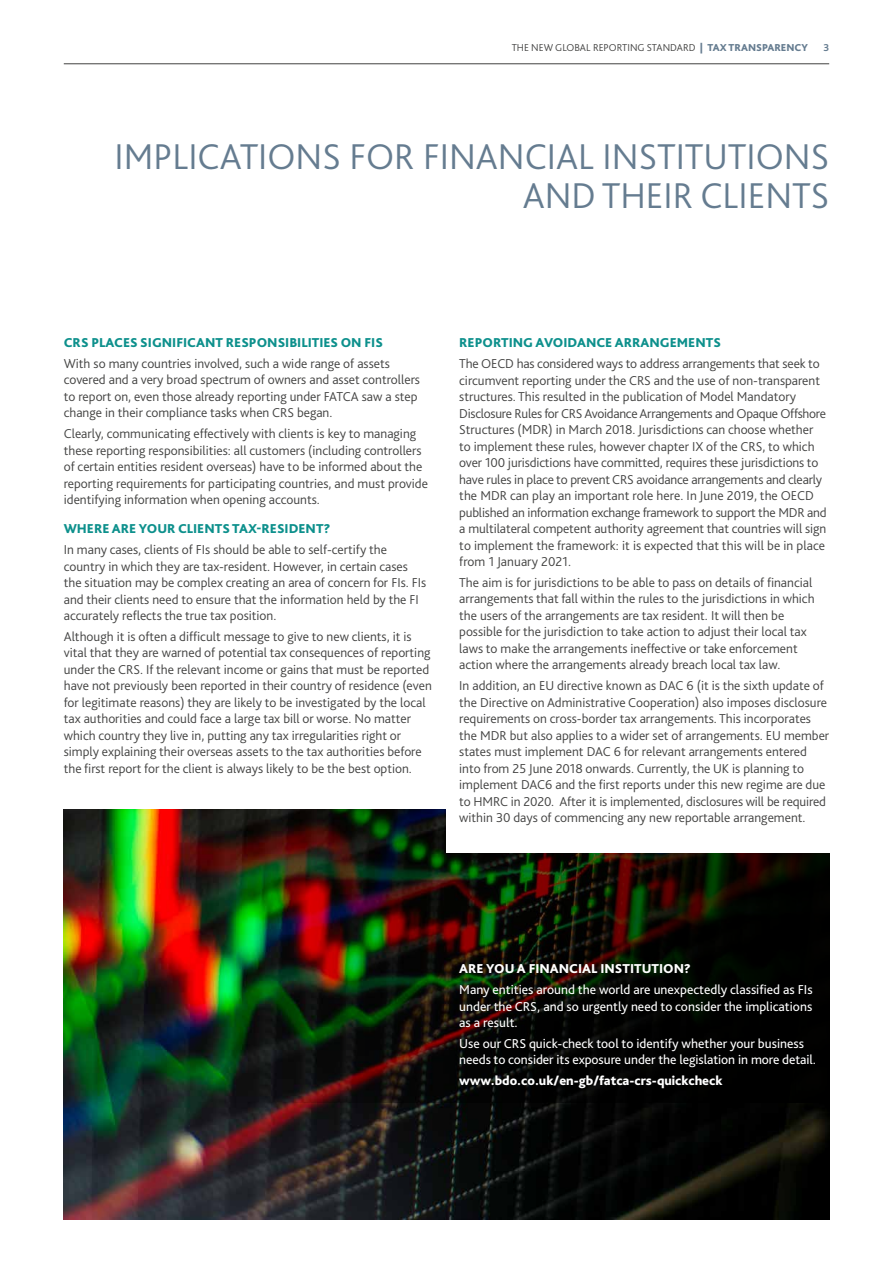
<style>
.page{position:relative;width:893px;height:1263px;background:#fff}
.page>*{position:absolute;margin:0;border:0;box-sizing:border-box;transform-origin:0 0}
.t1{font:300 37.5px/39px "Bliss Pro";color:#657c90;text-align:right}
.t2{font:300 13.5px/16.5px "Bliss Pro";color:#424241}
.t3{font:13.5px/16.5px "Bliss Pro";color:#fff;text-align:justify}
.t4{font:800 13.5px "Bliss Pro";color:#0d908c}
.t5{font:800 13.5px "Bliss Pro";color:#fff}
.t6{font:300 10.5px "Bliss Pro";color:#424241}
.t7{font:700 10.5px "Bliss Pro";color:#657c90}
.s1{font-weight:800;color:#657c90}
</style>
<div class="page">
<img style="left:64px;top:1102px;width:765px;height:118px">
<img style="left:64px;top:810px;width:765px;height:292px">
<div style="left:446px;top:763px;width:413px;height:89px;background:#fff"></div>
<hr style="left:64px;top:63px;width:765px;height:1px;background:#424241">
<p class="t6" style="left:512px;top:40px;width:298px">THE NEW GLOBAL REPORTING STANDARD <span class="s1">| TAX TRANSPARENCY</span></p>
<p class="t7" style="left:823px;top:40px;width:7px">3</p>
<h1 class="t1" style="left:115px;top:136px;width:716px">IMPLICATIONS FOR FINANCIAL INSTITUTIONS<br>AND THEIR CLIENTS</h1>
<p class="t4" style="left:64px;top:334px;width:321px">CRS PLACES SIGNIFICANT RESPONSIBILITIES ON FIS</p>
<p class="t2" style="left:64px;top:355px;width:358px">With so many countries involved, such a wide range of assets covered and a very broad spectrum of owners and asset controllers to report on, even those already reporting under FATCA saw a step change in their compliance tasks when CRS began.</p>
<p class="t2" style="left:64px;top:425px;width:366px">Clearly, communicating effectively with clients is key to managing these reporting responsibilities: all customers (including controllers of certain entities resident overseas) have to be informed about the reporting requirements for participating countries, and must provide identifying information when opening accounts.</p>
<p class="t4" style="left:64px;top:521px;width:268px">WHERE ARE YOUR CLIENTS TAX-RESIDENT?</p>
<p class="t2" style="left:64px;top:541px;width:364px">In many cases, clients of FIs should be able to self-certify the country in which they are tax-resident. However, in certain cases the situation may be complex creating an area of concern for FIs. FIs and their clients need to ensure that the information held by the FI accurately reflects the true tax position.</p>
<p class="t2" style="left:64px;top:628px;width:370px">Although it is often a difficult message to give to new clients, it is vital that they are warned of potential tax consequences of reporting under the CRS. If the relevant income or gains that must be reported have not previously been reported in their country of residence (even for legitimate reasons) they are likely to be investigated by the local tax authorities and could face a large tax bill or worse. No matter which country they live in, putting any tax irregularities right or simply explaining their overseas assets to the tax authorities before the first report for the client is always likely to be the best option.</p>
<p class="t4" style="left:459px;top:334px;width:263px">REPORTING AVOIDANCE ARRANGEMENTS</p>
<p class="t2" style="left:459px;top:355px;width:369px">The OECD has considered ways to address arrangements that seek to circumvent reporting under the CRS and the use of non-transparent structures. This resulted in the publication of Model Mandatory Disclosure Rules for CRS Avoidance Arrangements and Opaque Offshore Structures (MDR) in March 2018. Jurisdictions can choose whether to implement these rules, however chapter IX of the CRS, to which over 100 jurisdictions have committed, requires these jurisdictions to have rules in place to prevent CRS avoidance arrangements and clearly the MDR can play an important role here. In June 2019, the OECD published an information exchange framework to support the MDR and a multilateral competent authority agreement that countries will sign to implement the framework: it is expected that this will be in place from 1 January 2021.</p>
<p class="t2" style="left:459px;top:574px;width:357px">The aim is for jurisdictions to be able to pass on details of financial arrangements that fall within the rules to the jurisdictions in which the users of the arrangements are tax resident. It will then be possible for the jurisdiction to take action to adjust their local tax laws to make the arrangements ineffective or take enforcement action where the arrangements already breach local tax law.</p>
<p class="t2" style="left:459px;top:677px;width:371px">In addition, an EU directive known as DAC 6 (it is the sixth update of the Directive on Administrative Cooperation) also imposes disclosure requirements on cross-border tax arrangements. This incorporates the MDR but also applies to a wider set of arrangements. EU member states must implement DAC 6 for relevant arrangements entered into from 25 June 2018 onwards. Currently, the UK is planning to implement DAC6 and the first reports under this new regime are due to HMRC in 2020. After it is implemented, disclosures will be required within 30 days of commencing any new reportable arrangement.</p>
<p class="t5" style="left:459px;top:960px;width:233px">ARE YOU A FINANCIAL INSTITUTION?</p>
<p class="t3" style="left:459px;top:981px;width:355px">Many entities around the world are unexpectedly classified as FIs under the CRS, and so urgently need to consider the implications as a result.</p>
<p class="t3" style="left:459px;top:1035px;width:358px">Use our CRS quick-check tool to identify whether your business needs to consider its exposure under the legislation in more detail.</p>
<p class="t5" style="left:459px;top:1072px;width:265px">www.bdo.co.uk/en-gb/fatca-crs-quickcheck</p>
</div>
